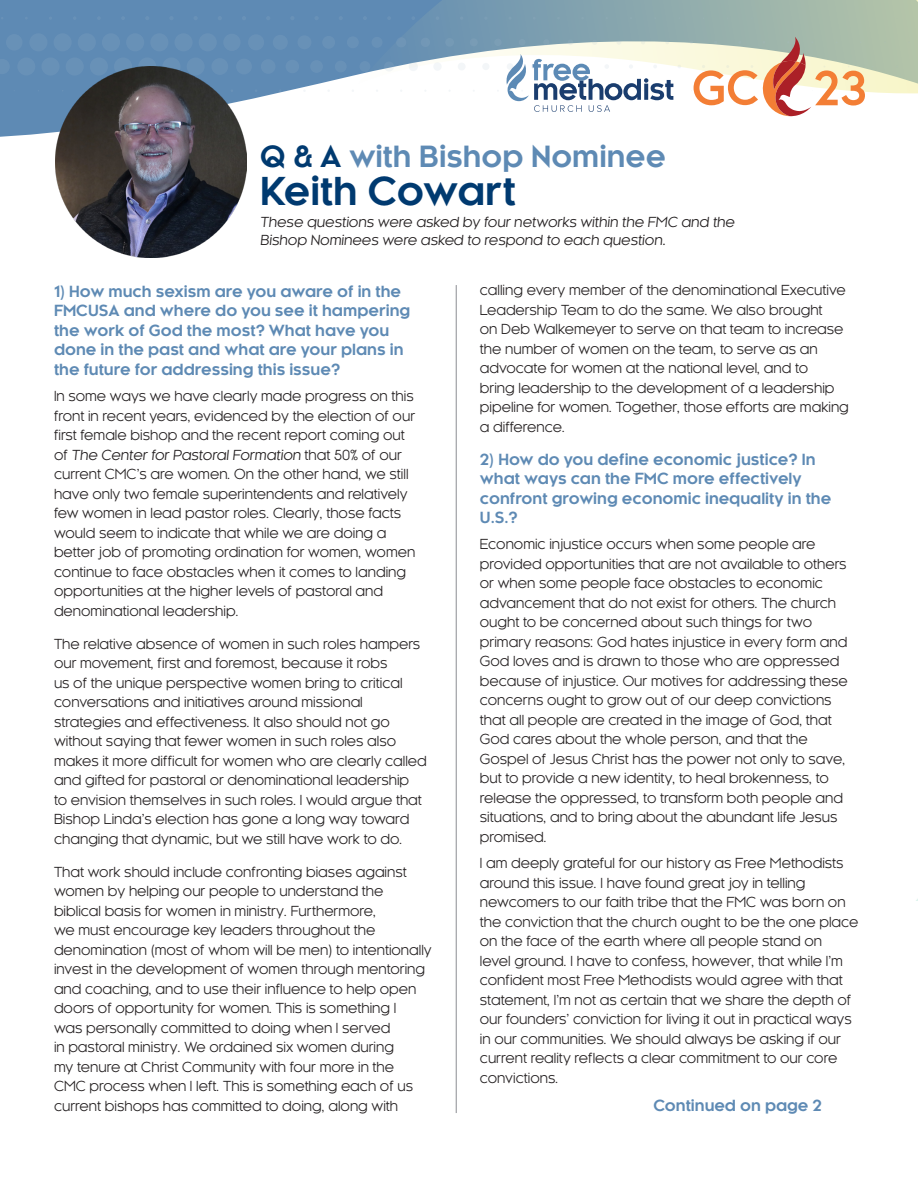
<style>
.page{position:relative;width:918px;height:1188px;background:#fff}
.page>*{position:absolute;margin:0;border:0;box-sizing:border-box;transform-origin:0 0}
.t1{font:700 37.5px "Kessel 105";color:#003a70}
.t2{font:700 28.5px "Kessel 105";color:#5e8ab4}
.DESCRIPTION{font:700 15px/19.5px "Kessel 105";color:#5e8ab4}
.DESCRIPTION-2{font:13.5px/19.5px "Kessel 105";color:#231f20}
.t3{font:italic 13.5px/18px "Kessel 105";color:#231f20}
.s1{color:#003a70}
.s2{font-style:italic}
</style>
<div class="page">
<svg style="left:0;top:0;width:793px;height:159px"></svg>
<svg style="left:357px;top:0;width:561px;height:101px"></svg>
<svg style="left:73px;top:16px;width:3px;height:4px"></svg>
<svg style="left:97px;top:16px;width:4px;height:4px"></svg>
<svg style="left:121px;top:16px;width:4px;height:4px"></svg>
<svg style="left:145px;top:16px;width:4px;height:4px"></svg>
<svg style="left:169px;top:16px;width:5px;height:4px"></svg>
<svg style="left:193px;top:16px;width:5px;height:4px"></svg>
<svg style="left:218px;top:16px;width:4px;height:4px"></svg>
<svg style="left:242px;top:16px;width:4px;height:4px"></svg>
<svg style="left:266px;top:16px;width:4px;height:4px"></svg>
<svg style="left:290px;top:16px;width:5px;height:4px"></svg>
<svg style="left:314px;top:16px;width:5px;height:4px"></svg>
<svg style="left:339px;top:16px;width:4px;height:4px"></svg>
<svg style="left:363px;top:16px;width:4px;height:4px"></svg>
<svg style="left:387px;top:16px;width:4px;height:4px"></svg>
<svg style="left:411px;top:16px;width:4px;height:4px"></svg>
<svg style="left:436px;top:16px;width:3px;height:4px"></svg>
<svg style="left:460px;top:16px;width:3px;height:4px"></svg>
<div style="left:6px;top:34px;width:16px;height:17px;background:#6891b7;border-radius:50%"></div>
<div style="left:29px;top:33px;width:18px;height:18px;background:#6891b7;border-radius:50%"></div>
<div style="left:54px;top:33px;width:18px;height:18px;background:#6891b7;border-radius:50%"></div>
<div style="left:78px;top:33px;width:18px;height:18px;background:#6891b7;border-radius:50%"></div>
<div style="left:102px;top:33px;width:18px;height:18px;background:#6891b7;border-radius:50%"></div>
<div style="left:126px;top:33px;width:18px;height:18px;background:#6891b7;border-radius:50%"></div>
<div style="left:150px;top:33px;width:18px;height:18px;background:#6891b7;border-radius:50%"></div>
<div style="left:174px;top:33px;width:19px;height:18px;background:#6891b7;border-radius:50%"></div>
<div style="left:199px;top:33px;width:18px;height:18px;background:#6891b7;border-radius:50%"></div>
<div style="left:223px;top:34px;width:18px;height:17px;background:#6891b7;border-radius:50%"></div>
<div style="left:248px;top:34px;width:16px;height:16px;background:#6891b7;border-radius:50%"></div>
<div style="left:273px;top:35px;width:15px;height:15px;background:#6891b7;border-radius:50%"></div>
<div style="left:298px;top:35px;width:13px;height:14px;background:#6891b7;border-radius:50%"></div>
<div style="left:322px;top:36px;width:13px;height:13px;background:#6891b7;border-radius:50%"></div>
<div style="left:347px;top:36px;width:12px;height:12px;background:#6891b7;border-radius:50%"></div>
<div style="left:372px;top:37px;width:11px;height:11px;background:#6891b7;border-radius:50%"></div>
<div style="left:396px;top:37px;width:10px;height:10px;background:#6f95b6;border-radius:50%"></div>
<div style="left:421px;top:38px;width:9px;height:9px;background:#7297b6;border-radius:50%"></div>
<div style="left:445px;top:38px;width:9px;height:9px;background:#759ab5;border-radius:50%"></div>
<div style="left:470px;top:38px;width:8px;height:8px;background:#799cb5;border-radius:50%"></div>
<div style="left:494px;top:39px;width:8px;height:7px;background:#7b9eb5;border-radius:50%"></div>
<div style="left:519px;top:39px;width:7px;height:7px;background:#7fa0b4;border-radius:50%"></div>
<svg style="left:543px;top:39px;width:6px;height:6px"></svg>
<svg style="left:568px;top:40px;width:5px;height:5px"></svg>
<svg style="left:592px;top:40px;width:5px;height:5px"></svg>
<svg style="left:617px;top:40px;width:4px;height:5px"></svg>
<svg style="left:641px;top:40px;width:4px;height:4px"></svg>
<svg style="left:665px;top:40px;width:4px;height:4px"></svg>
<svg style="left:0;top:59px;width:10px;height:15px"></svg>
<div style="left:17px;top:58px;width:18px;height:18px;background:#6891b7;border-radius:50%"></div>
<div style="left:41px;top:57px;width:19px;height:19px;background:#6891b7;border-radius:50%"></div>
<div style="left:66px;top:57px;width:18px;height:19px;background:#6891b7;border-radius:50%"></div>
<div style="left:90px;top:57px;width:18px;height:19px;background:#6891b7;border-radius:50%"></div>
<div style="left:114px;top:57px;width:18px;height:19px;background:#6891b7;border-radius:50%"></div>
<svg style="left:138px;top:57px;width:18px;height:19px"></svg>
<div style="left:162px;top:57px;width:19px;height:19px;background:#6891b7;border-radius:50%"></div>
<div style="left:187px;top:58px;width:18px;height:18px;background:#6891b7;border-radius:50%"></div>
<div style="left:211px;top:58px;width:17px;height:17px;background:#6891b7;border-radius:50%"></div>
<div style="left:236px;top:59px;width:16px;height:15px;background:#6891b7;border-radius:50%"></div>
<div style="left:261px;top:59px;width:15px;height:15px;background:#6891b7;border-radius:50%"></div>
<div style="left:286px;top:60px;width:13px;height:13px;background:#6891b7;border-radius:50%"></div>
<div style="left:310px;top:60px;width:13px;height:13px;background:#6891b7;border-radius:50%"></div>
<div style="left:335px;top:61px;width:12px;height:11px;background:#6891b7;border-radius:50%"></div>
<div style="left:360px;top:61px;width:10px;height:11px;background:#6891b7;border-radius:50%"></div>
<svg style="left:384px;top:61px;width:10px;height:11px"></svg>
<div style="left:409px;top:62px;width:9px;height:9px;background:#f2f5f3;border-radius:50%"></div>
<div style="left:433px;top:62px;width:9px;height:9px;background:#f3f6f8;border-radius:50%"></div>
<div style="left:458px;top:63px;width:8px;height:7px;background:#f3f6f8;border-radius:50%"></div>
<div style="left:482px;top:63px;width:7px;height:7px;background:#f3f6f8;border-radius:50%"></div>
<hr style="left:456px;top:285px;width:1px;height:828px;background:#a8a9ad">
<img style="left:55px;top:67px;width:191px;height:191px">
<svg style="left:506px;top:54px;width:175px;height:58px"></svg>
<svg style="left:690px;top:37px;width:175px;height:79px"></svg>
<p class="t2" style="left:260px;top:141px;width:407px"><span class="s1">Q &amp; A</span> with Bishop Nominee</p>
<p class="t1" style="left:260px;top:170px;width:257px">Keith Cowart</p>
<p class="t3" style="left:260px;top:213px;width:476px">These questions were asked by four networks within the FMC and the<br>Bishop Nominees were asked to respond to each question.</p>
<p class="DESCRIPTION" style="left:54px;top:282px;width:358px">1) How much sexism are you aware of in the FMCUSA and where do you see it hampering the work of God the most? What have you done in the past and what are your plans in the future for addressing this issue?</p>
<p class="DESCRIPTION-2" style="left:54px;top:387px;width:363px">In some ways we have clearly made progress on this front in recent years, evidenced by the election of our first female bishop and the recent report coming out of <span class="s2">The Center for Pastoral Formation</span> that 50% of our current CMC’s are women. On the other hand, we still have only two female superintendents and relatively few women in lead pastor roles. Clearly, those facts would seem to indicate that while we are doing a better job of promoting ordination for women, women continue to face obstacles when it comes to landing opportunities at the higher levels of pastoral and denominational leadership.</p>
<p class="DESCRIPTION-2" style="left:54px;top:634px;width:374px">The relative absence of women in such roles hampers our movement, first and foremost, because it robs<br>us of the unique perspective women bring to critical conversations and initiatives around missional strategies and effectiveness. It also should not go without saying that fewer women in such roles also makes it more difficult for women who are clearly called and gifted for pastoral or denominational leadership<br>to envision themselves in such roles. I would argue that Bishop Linda’s election has gone a long way toward changing that dynamic, but we still have work to do.</p>
<p class="DESCRIPTION-2" style="left:54px;top:862px;width:379px">That work should include confronting biases against women by helping our people to understand the biblical basis for women in ministry. Furthermore,<br>we must encourage key leaders throughout the denomination (most of whom will be men) to intentionally invest in the development of women through mentoring and coaching, and to use their influence to help open doors of opportunity for women. This is something I<br>was personally committed to doing when I served<br>in pastoral ministry. We ordained six women during<br>my tenure at Christ Community with four more in the<br>CMC process when I left. This is something each of us current bishops has committed to doing, along with</p>
<p class="DESCRIPTION-2" style="left:480px;top:281px;width:371px">calling every member of the denominational Executive Leadership Team to do the same. We also brought<br>on Deb Walkemeyer to serve on that team to increase the number of women on the team, to serve as an advocate for women at the national level, and to<br>bring leadership to the development of a leadership pipeline for women. Together, those efforts are making a difference.</p>
<p class="DESCRIPTION" style="left:480px;top:450px;width:353px">2) How do you define economic justice? In what ways can the FMC more effectively confront growing economic inequality in the<br>U.S.?</p>
<p class="DESCRIPTION-2" style="left:480px;top:535px;width:370px">Economic injustice occurs when some people are provided opportunities that are not available to others or when some people face obstacles to economic advancement that do not exist for others. The church ought to be concerned about such things for two primary reasons: God hates injustice in every form and God loves and is drawn to those who are oppressed because of injustice. Our motives for addressing these concerns ought to grow out of our deep convictions that all people are created in the image of God, that God cares about the whole person, and that the Gospel of Jesus Christ has the power not only to save, but to provide a new identity, to heal brokenness, to release the oppressed, to transform both people and situations, and to bring about the abundant life Jesus promised.</p>
<p class="DESCRIPTION-2" style="left:480px;top:854px;width:380px">I am deeply grateful for our history as Free Methodists around this issue. I have found great joy in telling newcomers to our faith tribe that the FMC was born on the conviction that the church ought to be the one place on the face of the earth where all people stand on<br>level ground. I have to confess, however, that while I’m confident most Free Methodists would agree with that statement, I’m not as certain that we share the depth of our founders’ conviction for living it out in practical ways in our communities. We should always be asking if our current reality reflects a clear commitment to our core convictions.</p>
<p class="DESCRIPTION" style="left:653px;top:1096px;width:170px">Continued on page 2</p>
</div>
